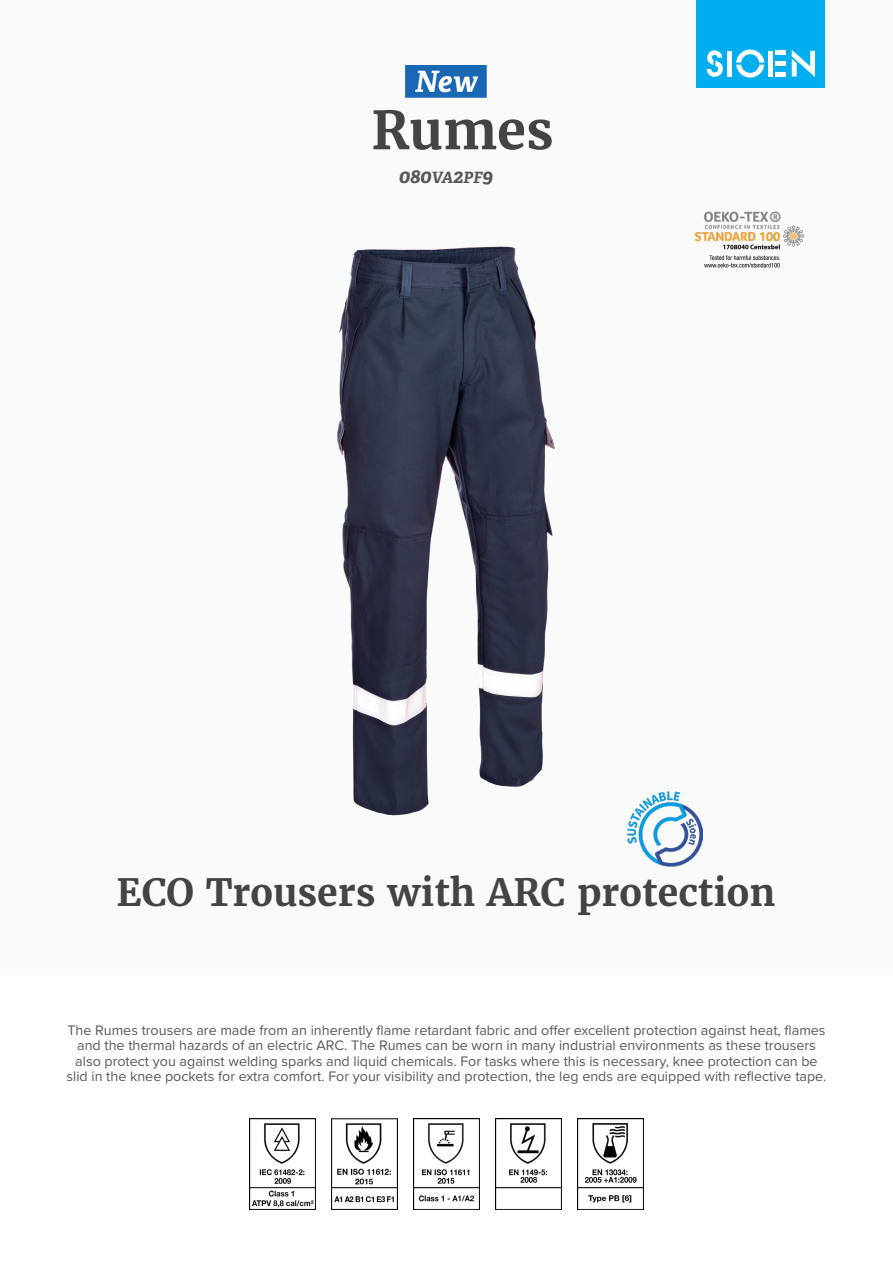
<style>
.page{position:relative;width:893px;height:1263px;background:#fff}
.page>*{position:absolute;margin:0;border:0;box-sizing:border-box;transform-origin:0 0}
.product_name{font:700 52.5px "Merriweather";color:#444}
.product_h2{font:700 37.5px "Merriweather";color:#444}
.product_ref{font:italic 700 19.5px "Adelle";color:#57585a}
.product_description{font:14.25px/15.5px "Proxima Nova";color:#57585a;text-align:center}
.s1{font-size:15.6px}
</style>
<div class="page">
<div style="left:0;top:0;width:893px;height:974px;background:#fafafa"></div>
<div style="left:697px;top:0;width:128px;height:88px;background:#00aeef"></div>
<svg style="left:707px;top:50px;width:16px;height:27px"></svg>
<svg style="left:736px;top:50px;width:28px;height:28px"></svg>
<div style="left:727px;top:51px;width:5px;height:26px;background:#fff"></div>
<div style="left:768px;top:51px;width:5px;height:26px;background:#fff"></div>
<div style="left:775px;top:72px;width:11px;height:5px;background:#fff"></div>
<div style="left:775px;top:61px;width:11px;height:5px;background:#fff"></div>
<hr style="left:775px;top:51px;width:11px;height:4px;background:#fff">
<svg style="left:792px;top:50px;width:23px;height:27px"></svg>
<img style="left:688px;top:807px;width:15px;height:55px">
<img style="left:695px;top:211px;width:109px;height:57px">
<img style="left:249px;top:1118px;width:66px;height:92px">
<img style="left:331px;top:1118px;width:66px;height:92px">
<img style="left:413px;top:1118px;width:67px;height:92px">
<img style="left:495px;top:1118px;width:67px;height:92px">
<img style="left:577px;top:1118px;width:67px;height:92px">
<img style="left:337px;top:246px;width:351px;height:621px">
<img style="left:406px;top:65px;width:80px;height:33px">
<p class="product_name" style="left:371px;top:97px;width:184px">Rumes</p>
<p class="product_ref" style="left:399px;top:164px;width:96px">080<span class="s1">VA</span>2<span class="s1">PF</span>9</p>
<p class="product_h2" style="left:116px;top:868px;width:661px">ECO Trousers with ARC protection</p>
<p class="product_description" style="left:66px;top:1022px;width:761px">The Rumes trousers are made from an inherently flame retardant fabric and offer excellent protection against heat, flames and the thermal hazards of an electric ARC. The Rumes can be worn in many industrial environments as these trousers also protect you against welding sparks and liquid chemicals. For tasks where this is necessary, knee protection can be slid in the knee pockets for extra comfort. For your visibility and protection, the leg ends are equipped with reflective tape.</p>
</div>
